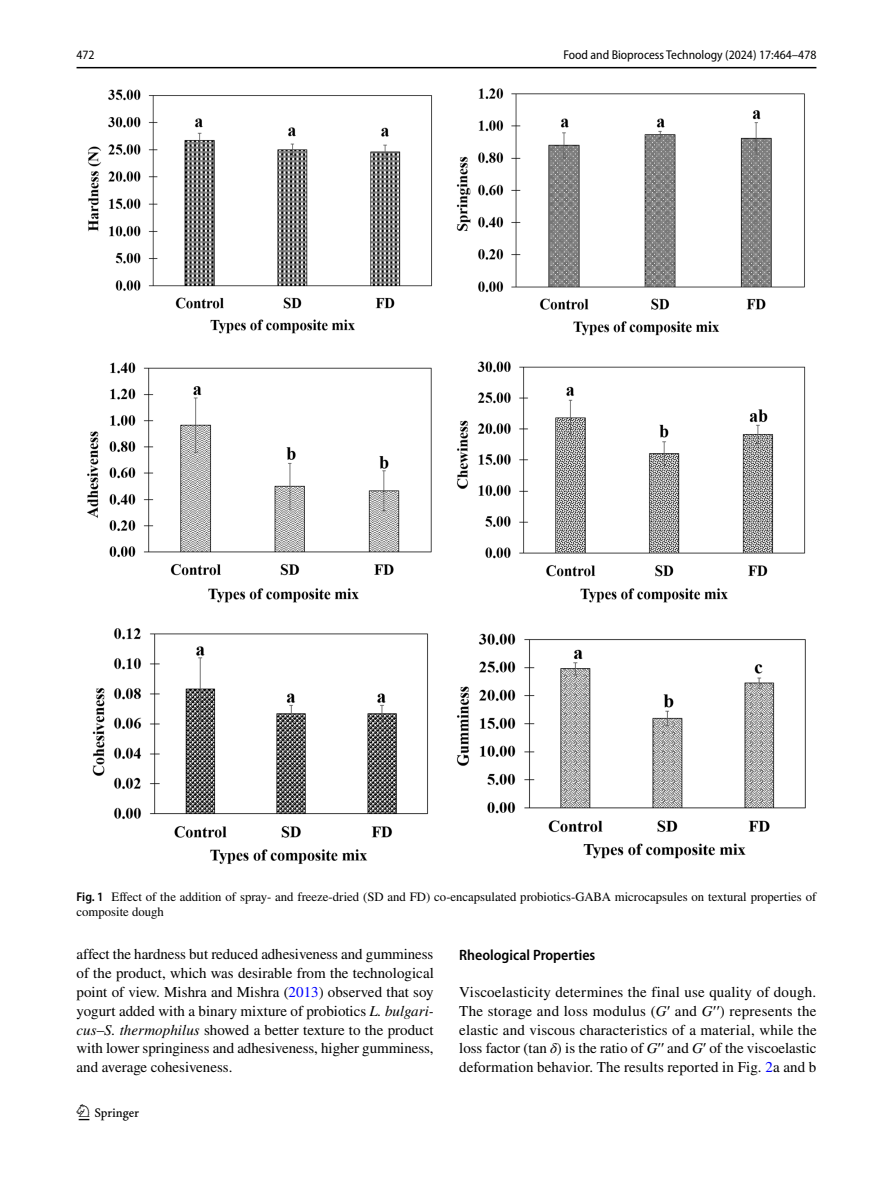
<style>
.page{position:relative;width:893px;height:1187px;background:#fff}
.page>*{position:absolute;margin:0;border:0;box-sizing:border-box;transform-origin:0 0}
.t1{font:22.5px "Springnew Regular 3";color:#000}
.t2{font:15px/18.8px "STIX";color:#000;text-align:justify}
.t3{font:600 semi-condensed 15px "Myriad Pro";color:#000}
.t4{font:12.75px/15px "STIX";color:#000}
.t5{font:semi-condensed 12.75px "Myriad Pro";color:#000}
.s1{font-family:"Myriad Pro";font-weight:600;font-stretch:semi-condensed}
.s2{color:#00f}
.s3{font-style:italic}
.s4{font-family:"Times New Roman"}
</style>
<div class="page">
<hr style="left:77px;top:67px;width:739px;height:1px;background:#000">
<img style="left:87px;top:88px;width:719px;height:776px">
<p class="t5" style="left:77px;top:48px;width:20px">472</p>
<p class="t5" style="left:563px;top:48px;width:255px">Food and Bioprocess Technology (2024) 17:464–478</p>
<p class="t4" style="left:77px;top:889px;width:741px"><span class="s1">Fig. 1</span> Effect of the addition of spray- and freeze-dried (SD and FD) co-encapsulated probiotics-GABA microcapsules on textural properties of composite dough</p>
<p class="t2" style="left:77px;top:946px;width:359px">affect the hardness but reduced adhesiveness and gumminess of the product, which was desirable from the technological point of view. Mishra and Mishra (<span class="s2">2013</span>) observed that soy yogurt added with a binary mixture of probiotics <span class="s3">L. bulgari&shy;cus</span>–<span class="s3">S. thermophilus</span> showed a better texture to the product with lower springiness and adhesiveness, higher gumminess, and average cohesiveness.</p>
<p class="t3" style="left:459px;top:946px;width:138px">Rheological Properties</p>
<p class="t2" style="left:459px;top:983px;width:359px">Viscoelasticity determines the final use quality of dough.<br>The storage and loss modulus (<span class="s3">G</span><span class="s4">′</span> and <span class="s3">G</span><span class="s4">′′</span>) represents the elastic and viscous characteristics of a material, while the loss factor (tan <span class="s3">δ</span>) is the ratio of <span class="s3">G</span><span class="s4">′′</span> and <span class="s3">G</span><span class="s4">′</span> of the viscoelastic deformation behavior. The results reported in Fig. <span class="s2">2</span>a and b</p>
<h1 class="t1" style="left:79px;top:1104px;width:62px">1 3</h1>
</div>
